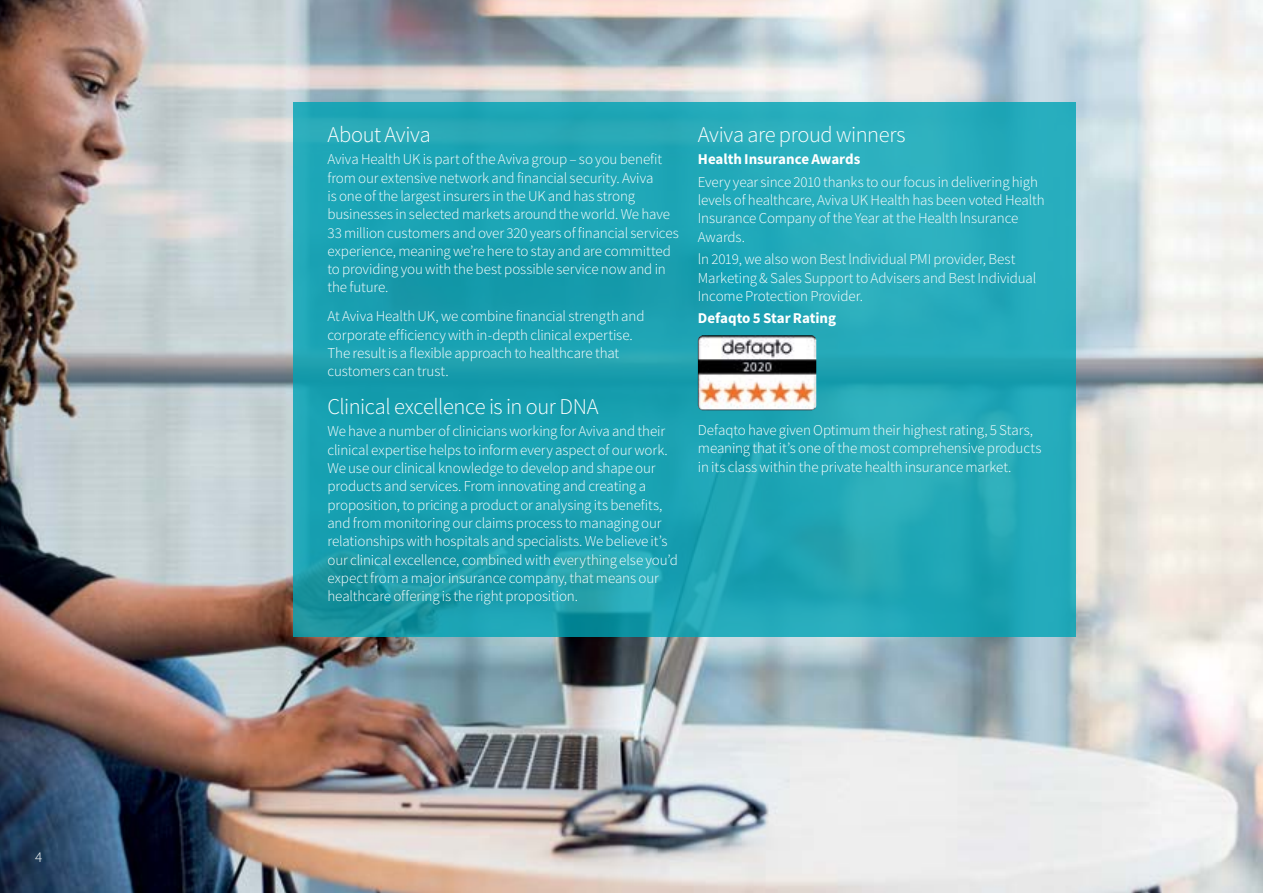
<style>
.page{position:relative;width:1263px;height:893px;background:#fff}
.page>*{position:absolute;margin:0;border:0;box-sizing:border-box;transform-origin:0 0}
.t1{font:300 22.5px "Source Sans Pro";letter-spacing:-.02em;color:#fff}
.t2{font:300 15px/18.3px "Source Sans Pro";letter-spacing:-.01em;color:#fff}
.t3{font:700 15px "Source Sans Pro";letter-spacing:-.005em;color:#fff}
</style>
<div class="page">
<img style="left:0;top:0;width:1263px;height:893px">
<svg style="left:293px;top:102px;width:783px;height:535px;background:#1fa4b4"></svg>
<img style="left:698px;top:335px;width:118px;height:75px">
<p class="t2" style="left:35px;top:848px;width:9px">4</p>
<h1 class="t1" style="left:327px;top:121px;width:105px">About Aviva</h1>
<p class="t2" style="left:327px;top:150px;width:353px">Aviva Health UK is part of the Aviva group – so you benefit from our extensive network and financial security. Aviva<br>is one of the largest insurers in the UK and has strong businesses in selected markets around the world. We have 33 million customers and over 320 years of financial services experience, meaning we’re here to stay and are committed to providing you with the best possible service now and in the future.</p>
<p class="t2" style="left:327px;top:307px;width:319px">At Aviva Health UK, we combine financial strength and corporate efficiency with in-depth clinical expertise.<br>The result is a flexible approach to healthcare that customers can trust.</p>
<h1 class="t1" style="left:327px;top:393px;width:273px">Clinical excellence is in our DNA</h1>
<p class="t2" style="left:327px;top:422px;width:352px">We have a number of clinicians working for Aviva and their clinical expertise helps to inform every aspect of our work.<br>We use our clinical knowledge to develop and shape our products and services. From innovating and creating a proposition, to pricing a product or analysing its benefits, and from monitoring our claims process to managing our relationships with hospitals and specialists. We believe it’s our clinical excellence, combined with everything else you’d expect from a major insurance company, that means our healthcare offering is the right proposition.</p>
<h1 class="t1" style="left:698px;top:121px;width:209px">Aviva are proud winners</h1>
<p class="t3" style="left:698px;top:149px;width:164px">Health Insurance Awards</p>
<p class="t2" style="left:698px;top:173px;width:348px">Every year since 2010 thanks to our focus in delivering high levels of healthcare, Aviva UK Health has been voted Health Insurance Company of the Year at the Health lnsurance Awards.</p>
<p class="t2" style="left:698px;top:250px;width:340px">ln 2019, we also won Best lndividual PMI provider, Best<br>Marketing &amp; Sales Support to Advisers and Best Individual<br>Income Protection Provider.</p>
<p class="t3" style="left:698px;top:308px;width:140px">Defaqto 5 Star Rating</p>
<p class="t2" style="left:698px;top:421px;width:345px">Defaqto have given Optimum their highest rating, 5 Stars, meaning that it’s one of the most comprehensive products in its class within the private health insurance market.</p>
</div>
